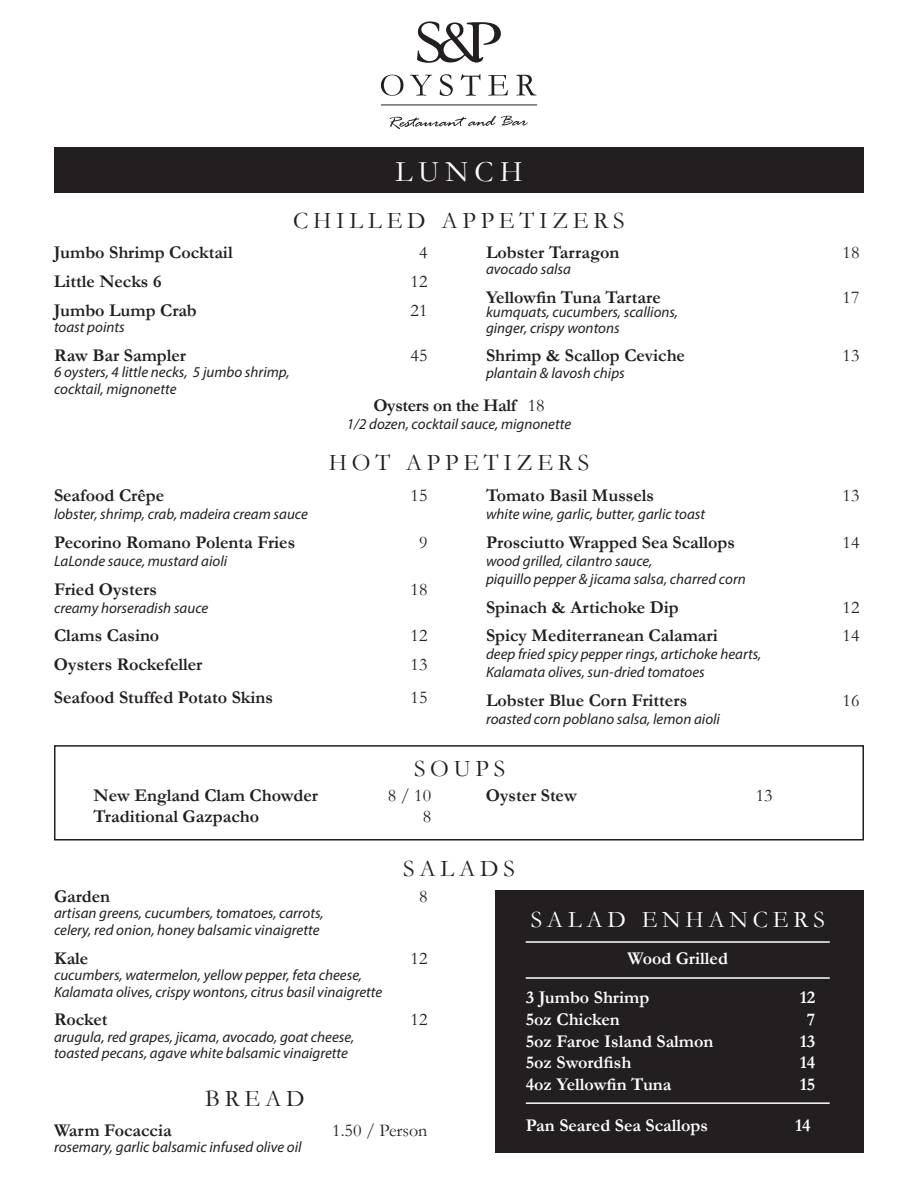
<style>
.page{position:relative;width:918px;height:1188px;background:#fff}
.page>*{position:absolute;margin:0;border:0;box-sizing:border-box;transform-origin:0 0}
.t1{font:30px "Garamond";letter-spacing:.2em;color:#fff}
.t2{font:24px "Garamond";letter-spacing:.2em;color:#231f20}
.t3{font:24px "Garamond";letter-spacing:.2em;color:#fff}
.t4{font:700 18px "Garamond";color:#231f20}
.t5{font:700 18px "Garamond";color:#fff}
.t6{font:18px "Garamond";color:#231f20}
.t7{font:700 18px "Garamond";letter-spacing:-.02em;color:#231f20}
.t8{font:italic 15px/16.5px "Myriad Pro";color:#231f20}
.s1{font-weight:400}
</style>
<div class="page">
<div style="left:54px;top:148px;width:810px;height:45px;background:#231f20"></div>
<div style="left:54px;top:745px;width:810px;height:96px;border:2px solid #231f20"></div>
<div style="left:495px;top:890px;width:369px;height:262px;background:#231f20"></div>
<hr style="left:526px;top:941px;width:304px;height:2px;background:#fff">
<hr style="left:526px;top:977px;width:304px;height:2px;background:#fff">
<hr style="left:526px;top:1102px;width:304px;height:2px;background:#fff">
<svg style="left:417px;top:21px;width:84px;height:42px"></svg>
<svg style="left:390px;top:116px;width:138px;height:13px"></svg>
<svg style="left:381px;top:75px;width:22px;height:21px"></svg>
<svg style="left:410px;top:75px;width:22px;height:21px"></svg>
<svg style="left:440px;top:74px;width:13px;height:22px"></svg>
<svg style="left:461px;top:74px;width:19px;height:22px"></svg>
<svg style="left:488px;top:75px;width:20px;height:21px"></svg>
<svg style="left:516px;top:75px;width:21px;height:20px"></svg>
<hr style="left:381px;top:105px;width:156px;height:1px;background:#231f20">
<h1 class="t1" style="left:395px;top:151px;width:129px">LUNCH</h1>
<h2 class="t2" style="left:293px;top:204px;width:333px">CHILLED APPETIZERS</h2>
<p class="t4" style="left:54px;top:240px;width:180px">Jumbo Shrimp Cocktail</p>
<p class="t6" style="left:419px;top:240px;width:10px">4</p>
<p class="t4" style="left:54px;top:269px;width:109px">Little Necks 6</p>
<p class="t6" style="left:411px;top:269px;width:18px">12</p>
<p class="t4" style="left:54px;top:298px;width:144px">Jumbo Lump Crab</p>
<p class="t6" style="left:411px;top:298px;width:18px">21</p>
<p class="t8" style="left:54px;top:319px;width:72px">toast points</p>
<p class="t4" style="left:54px;top:343px;width:134px">Raw Bar Sampler</p>
<p class="t6" style="left:411px;top:343px;width:18px">45</p>
<p class="t8" style="left:54px;top:364px;width:237px">6 oysters, 4 little necks, 5 jumbo shrimp, cocktail, mignonette</p>
<p class="t4" style="left:486px;top:240px;width:135px">Lobster Tarragon</p>
<p class="t6" style="left:843px;top:240px;width:18px">18</p>
<p class="t8" style="left:486px;top:261px;width:87px">avocado salsa</p>
<p class="t4" style="left:486px;top:285px;width:176px">Yellowfin Tuna Tartare</p>
<p class="t6" style="left:843px;top:286px;width:18px">17</p>
<p class="t8" style="left:486px;top:303px;width:194px">kumquats, cucumbers, scallions, ginger, crispy wontons</p>
<p class="t4" style="left:486px;top:343px;width:201px">Shrimp &amp; Scallop Ceviche</p>
<p class="t6" style="left:843px;top:343px;width:18px">13</p>
<p class="t8" style="left:486px;top:364px;width:140px">plantain &amp; lavosh chips</p>
<p class="t7" style="left:373px;top:393px;width:173px">Oysters on the Half <span class="s1">18</span></p>
<p class="t8" style="left:347px;top:416px;width:226px">1/2 dozen, cocktail sauce, mignonette</p>
<h2 class="t2" style="left:329px;top:447px;width:262px">HOT APPETIZERS</h2>
<p class="t4" style="left:486px;top:483px;width:170px">Tomato Basil Mussels</p>
<p class="t6" style="left:843px;top:483px;width:18px">13</p>
<p class="t8" style="left:486px;top:506px;width:221px">white wine, garlic, butter, garlic toast</p>
<p class="t4" style="left:486px;top:530px;width:251px">Prosciutto Wrapped Sea Scallops</p>
<p class="t6" style="left:843px;top:530px;width:18px">14</p>
<p class="t8" style="left:486px;top:552px;width:261px;line-height:18px">wood grilled, cilantro sauce,<br>piquillo pepper &amp; jicama salsa, charred corn</p>
<p class="t4" style="left:486px;top:595px;width:194px">Spinach &amp; Artichoke Dip</p>
<p class="t6" style="left:843px;top:595px;width:18px">12</p>
<p class="t4" style="left:486px;top:624px;width:233px">Spicy Mediterranean Calamari</p>
<p class="t6" style="left:843px;top:624px;width:18px">14</p>
<p class="t8" style="left:486px;top:645px;width:277px;line-height:18px">deep fried spicy pepper rings, artichoke hearts,<br>Kalamata olives, sun-dried tomatoes</p>
<p class="t4" style="left:486px;top:688px;width:203px">Lobster Blue Corn Fritters</p>
<p class="t6" style="left:843px;top:688px;width:18px">16</p>
<p class="t8" style="left:486px;top:711px;width:236px">roasted corn poblano salsa, lemon aioli</p>
<p class="t4" style="left:54px;top:483px;width:112px">Seafood Crêpe</p>
<p class="t6" style="left:411px;top:483px;width:18px">15</p>
<p class="t8" style="left:54px;top:506px;width:255px">lobster, shrimp, crab, madeira cream sauce</p>
<p class="t4" style="left:54px;top:530px;width:243px">Pecorino Romano Polenta Fries</p>
<p class="t6" style="left:419px;top:530px;width:10px">9</p>
<p class="t8" style="left:54px;top:552px;width:175px">LaLonde sauce, mustard aioli</p>
<p class="t4" style="left:54px;top:577px;width:105px">Fried Oysters</p>
<p class="t6" style="left:411px;top:577px;width:18px">18</p>
<p class="t8" style="left:54px;top:599px;width:156px">creamy horseradish sauce</p>
<p class="t4" style="left:54px;top:624px;width:107px">Clams Casino</p>
<p class="t6" style="left:411px;top:624px;width:18px">12</p>
<p class="t4" style="left:54px;top:652px;width:150px">Oysters Rockefeller</p>
<p class="t6" style="left:411px;top:652px;width:18px">13</p>
<p class="t4" style="left:54px;top:685px;width:220px">Seafood Stuffed Potato Skins</p>
<p class="t6" style="left:411px;top:685px;width:18px">15</p>
<h2 class="t2" style="left:414px;top:753px;width:93px">SOUPS</h2>
<p class="t4" style="left:486px;top:783px;width:92px">Oyster Stew</p>
<p class="t6" style="left:756px;top:784px;width:18px">13</p>
<p class="t4" style="left:94px;top:783px;width:226px">New England Clam Chowder</p>
<p class="t6" style="left:388px;top:784px;width:45px">8 / 10</p>
<p class="t4" style="left:94px;top:804px;width:167px">Traditional Gazpacho</p>
<p class="t6" style="left:423px;top:805px;width:10px">8</p>
<h2 class="t2" style="left:403px;top:852px;width:113px">SALADS</h2>
<p class="t4" style="left:54px;top:884px;width:58px">Garden</p>
<p class="t6" style="left:419px;top:884px;width:10px">8</p>
<p class="t8" style="left:54px;top:905px;width:271px">artisan greens, cucumbers, tomatoes, carrots, celery, red onion, honey balsamic vinaigrette</p>
<p class="t4" style="left:54px;top:946px;width:36px">Kale</p>
<p class="t6" style="left:411px;top:946px;width:18px">12</p>
<p class="t8" style="left:54px;top:967px;width:330px">cucumbers, watermelon, yellow pepper, feta cheese,<br>Kalamata olives, crispy wontons, citrus basil vinaigrette</p>
<p class="t4" style="left:54px;top:1007px;width:55px">Rocket</p>
<p class="t6" style="left:411px;top:1008px;width:18px">12</p>
<p class="t8" style="left:54px;top:1028px;width:302px">arugula, red grapes, jicama, avocado, goat cheese, toasted pecans, agave white balsamic vinaigrette</p>
<h2 class="t2" style="left:205px;top:1083px;width:101px">BREAD</h2>
<p class="t4" style="left:54px;top:1118px;width:119px">Warm Focaccia</p>
<p class="t6" style="left:332px;top:1118px;width:97px">1.50 / Person</p>
<p class="t8" style="left:54px;top:1139px;width:249px">rosemary, garlic balsamic infused olive oil</p>
<h2 class="t3" style="left:531px;top:903px;width:296px">SALAD ENHANCERS</h2>
<p class="t5" style="left:628px;top:946px;width:102px">Wood Grilled</p>
<p class="t5" style="left:526px;top:985px;width:125px">3 Jumbo Shrimp</p>
<p class="t5" style="left:800px;top:985px;width:17px">12</p>
<p class="t5" style="left:526px;top:1007px;width:96px">5oz Chicken</p>
<p class="t5" style="left:807px;top:1007px;width:10px">7</p>
<p class="t5" style="left:526px;top:1029px;width:189px">5oz Faroe Island Salmon</p>
<p class="t5" style="left:800px;top:1029px;width:17px">13</p>
<p class="t5" style="left:526px;top:1050px;width:107px">5oz Swordfish</p>
<p class="t5" style="left:800px;top:1050px;width:17px">14</p>
<p class="t5" style="left:526px;top:1072px;width:147px">4oz Yellowfin Tuna</p>
<p class="t5" style="left:800px;top:1072px;width:17px">15</p>
<p class="t5" style="left:526px;top:1113px;width:184px">Pan Seared Sea Scallops</p>
<p class="t5" style="left:795px;top:1113px;width:17px">14</p>
</div>
